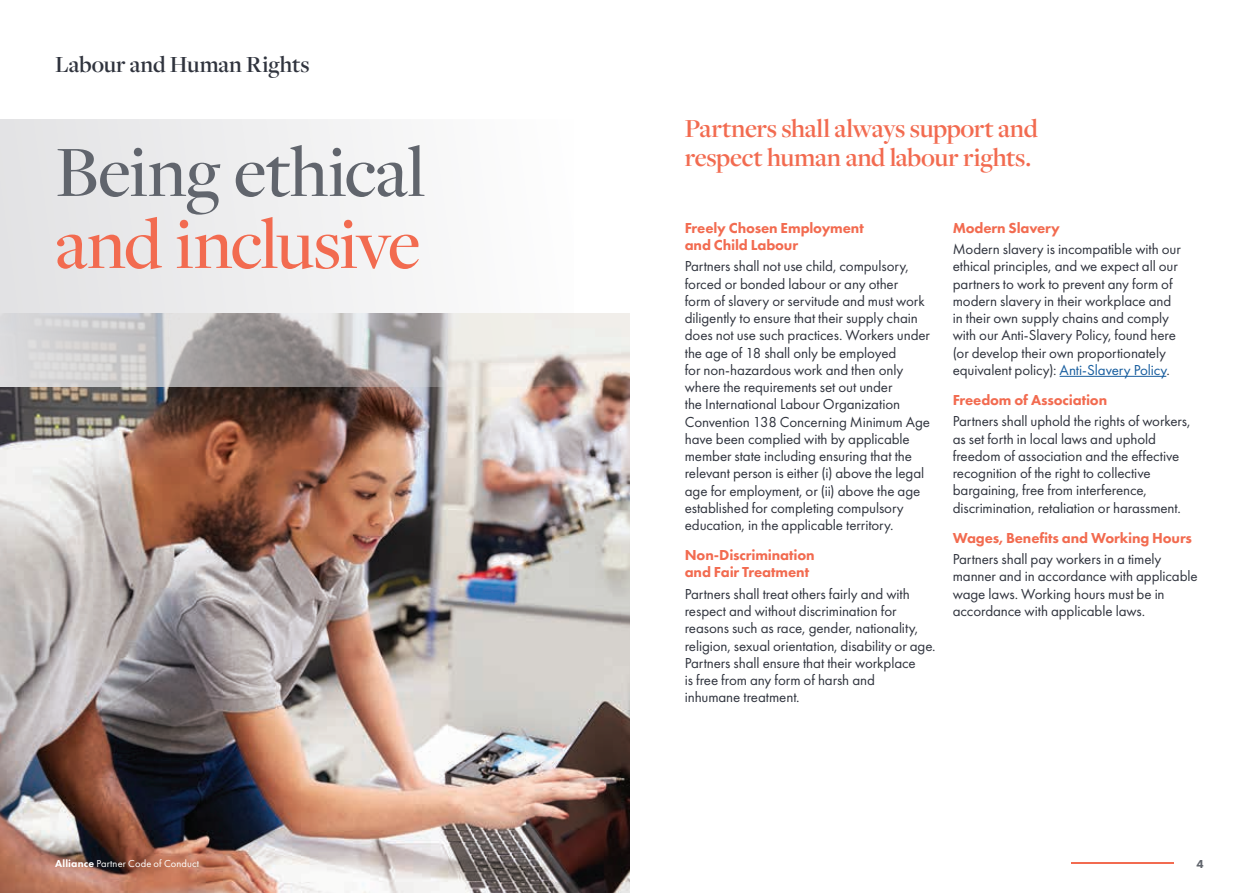
<style>
.page{position:relative;width:1259px;height:893px;background:#fff}
.page>*{position:absolute;margin:0;border:0;box-sizing:border-box;transform-origin:0 0}
.t1{font:500 75px "Freight Disp Pro";letter-spacing:-.005em;color:#61656d}
.t2{font:500 75px "Freight Disp Pro";letter-spacing:-.02em;color:#f26b50}
.t3{font:600 27px/28.5px "Freight Disp Pro";letter-spacing:-.015em;color:#f26b50}
.t4{font:600 24px "Freight Disp Pro";color:#30343e}
.t5{font:15px/17.2px "Futura PT";letter-spacing:-.005em;color:#30343e}
.t6{font:800 15px/17.2px "Futura PT";letter-spacing:-.01em;color:#f26b50}
.t7{font:800 12px "Futura PT";color:#61656d}
.t8{font:10.5px "Futura PT";letter-spacing:.01em;color:#fff}
.s1{color:#175d9e}
.s2{font-weight:800}
</style>
<div class="page">
<img style="left:0;top:313px;width:629px;height:580px">
<svg style="left:0;top:119px;width:574px;height:268px;fill:#ececec"></svg>
<hr style="left:1059px;top:376px;width:107px;height:1px;background:#175d9e">
<hr style="left:1071px;top:863px;width:103px;height:1px;background:#f26b50">
<h3 class="t4" style="left:55px;top:48px;width:256px">Labour and Human Rights</h3>
<h1 class="t1" style="left:55px;top:123px;width:371px">Being ethical</h1>
<h1 class="t2" style="left:55px;top:195px;width:367px">and inclusive</h1>
<h2 class="t3" style="left:685px;top:114px;width:354px">Partners shall always support and respect human and labour rights.</h2>
<p class="t6" style="left:685px;top:219px;width:181px">Freely Chosen Employment and Child Labour</p>
<p class="t5" style="left:685px;top:258px;width:247px">Partners shall not use child, compulsory, forced or bonded labour or any other<br>form of slavery or servitude and must work diligently to ensure that their supply chain does not use such practices. Workers under the age of 18 shall only be employed<br>for non-hazardous work and then only where the requirements set out under<br>the International Labour Organization Convention 138 Concerning Minimum Age have been complied with by applicable member state including ensuring that the relevant person is either (i) above the legal age for employment, or (ii) above the age established for completing compulsory education, in the applicable territory.</p>
<p class="t6" style="left:685px;top:546px;width:131px">Non-Discrimination and Fair Treatment</p>
<p class="t5" style="left:685px;top:585px;width:252px">Partners shall treat others fairly and with respect and without discrimination for reasons such as race, gender, nationality, religion, sexual orientation, disability or age.<br>Partners shall ensure that their workplace<br>is free from any form of harsh and<br>inhumane treatment.</p>
<p class="t6" style="left:952px;top:219px;width:109px">Modern Slavery</p>
<p class="t5" style="left:952px;top:240px;width:230px">Modern slavery is incompatible with our ethical principles, and we expect all our partners to work to prevent any form of modern slavery in their workplace and in their own supply chains and comply with our Anti-Slavery Policy, found here (or develop their own proportionately equivalent policy): <span class="s1">Anti-Slavery Policy</span>.</p>
<p class="t6" style="left:952px;top:391px;width:156px">Freedom of Association</p>
<p class="t5" style="left:952px;top:413px;width:239px">Partners shall uphold the rights of workers, as set forth in local laws and uphold freedom of association and the effective recognition of the right to collective bargaining, free from interference, discrimination, retaliation or harassment.</p>
<p class="t6" style="left:952px;top:529px;width:241px">Wages, Benefits and Working Hours</p>
<p class="t5" style="left:952px;top:550px;width:246px">Partners shall pay workers in a timely manner and in accordance with applicable wage laws. Working hours must be in accordance with applicable laws.</p>
<p class="t8" style="left:55px;top:857px;width:145px"><span class="s2">Alliance</span> Partner Code of Conduct</p>
<p class="t7" style="left:1196px;top:856px;width:9px">4</p>
</div>
